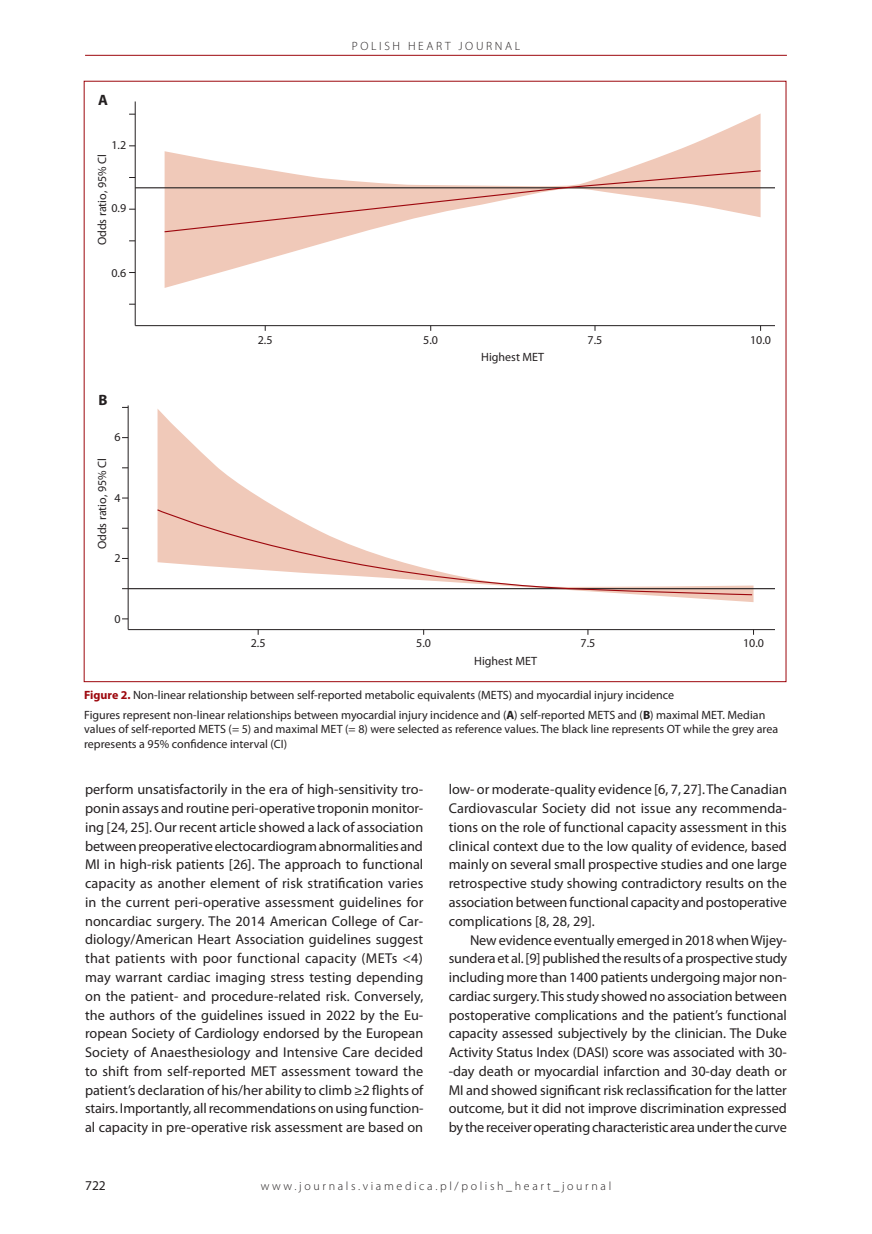
<style>
.page{position:relative;width:872px;height:1234px;background:#fff}
.page>*{position:absolute;margin:0;border:0;box-sizing:border-box;transform-origin:0 0}
.t1{font:700 15px "Myriad Pro";color:#231f20}
.t2{font:14.25px/18.8px "Myriad Pro";letter-spacing:-.01em;color:#231f20;text-align:justify}
.t3{font:13.5px "Myriad Pro";color:#231f20}
.t4{font:12px/19.5px "Myriad Pro";color:#231f20}
.t5{font:300 12px "Myriad Pro";letter-spacing:.22em;color:#231f20}
.s1{font-weight:700;color:#9d070d}
.s2{font-weight:700}
</style>
<div class="page">
<hr style="left:85px;top:55px;width:702px;height:1px;background:#9d070d">
<svg style="left:165px;top:114px;width:595px;height:174px"></svg>
<hr style="left:135px;top:187px;width:639px;height:1px;background:#231f20">
<svg style="left:163px;top:170px;width:599px;height:63px"></svg>
<hr style="left:135px;top:325px;width:639px;height:1px;background:#231f20">
<hr style="left:135px;top:101px;width:1px;height:224px;background:#231f20">
<svg style="left:157px;top:409px;width:596px;height:193px"></svg>
<hr style="left:128px;top:588px;width:646px;height:1px;background:#231f20">
<svg style="left:156px;top:508px;width:597px;height:87px"></svg>
<hr style="left:128px;top:629px;width:646px;height:1px;background:#231f20">
<hr style="left:128px;top:405px;width:1px;height:224px;background:#231f20">
<p class="t1" style="left:98px;top:90px;width:11px">A</p>
<p class="t4" style="left:111px;top:135px;width:16px">1.2</p>
<p class="t4" style="left:92px;top:245px;width:93px;rotate:-90deg">Odds ratio, 95% Cl</p>
<p class="t4" style="left:111px;top:198px;width:16px">0.9</p>
<p class="t4" style="left:111px;top:263px;width:16px">0.6</p>
<p class="t1" style="left:99px;top:390px;width:11px">B</p>
<p class="t4" style="left:114px;top:427px;width:8px">6</p>
<p class="t4" style="left:92px;top:549px;width:93px;rotate:-90deg">Odds ratio, 95% Cl</p>
<p class="t4" style="left:114px;top:488px;width:8px">4</p>
<p class="t4" style="left:114px;top:547px;width:8px">2</p>
<p class="t4" style="left:114px;top:608px;width:8px">0</p>
<p class="t5" style="left:352px;top:39px;width:170px">POLISH HEART JOURNAL</p>
<p class="t4" style="left:258px;top:329px;width:16px">2.5</p>
<p class="t4" style="left:251px;top:633px;width:16px">2.5</p>
<p class="t4" style="left:423px;top:329px;width:16px">5.0</p>
<p class="t4" style="left:587px;top:329px;width:16px">7.5</p>
<p class="t4" style="left:750px;top:329px;width:22px">10.0</p>
<p class="t4" style="left:481px;top:347px;width:64px">Highest MET</p>
<p class="t4" style="left:416px;top:633px;width:16px">5.0</p>
<p class="t4" style="left:580px;top:633px;width:16px">7.5</p>
<p class="t4" style="left:743px;top:633px;width:22px">10.0</p>
<p class="t4" style="left:474px;top:651px;width:64px">Highest MET</p>
<p class="t4" style="left:84px;top:685px;width:682px"><span class="s1">Figure 2.</span> Non-linear relationship between self-reported metabolic equivalents (METS) and myocardial injury incidence<br>Figures represent non-linear relationships between myocardial injury incidence and (<span class="s2">A</span>) self-reported METS and (<span class="s2">B</span>) maximal MET. Median</p>
<p class="t4" style="left:84px;top:721px;width:695px;line-height:14.4px">values of self-reported METS (= 5) and maximal MET (= 8) were selected as reference values. The black line represents OT while the grey area represents a 95% confidence interval (CI)</p>
<p class="t2" style="left:85px;top:779px;width:340px">perform unsatisfactorily in the era of high-sensitivity tro&shy;ponin assays and routine peri-operative troponin monitor&shy;ing [24, 25]. Our recent article showed a lack of association between preoperative electocardiogram abnormalities and MI in high-risk patients [26]. The approach to functional capacity as another element of risk stratification varies in the current peri-operative assessment guidelines for noncardiac surgery. The 2014 American College of Car&shy;diology/American Heart Association guidelines suggest that patients with poor functional capacity (METs &lt;4) may warrant cardiac imaging stress testing depending on the patient- and procedure-related risk. Conversely, the authors of the guidelines issued in 2022 by the Eu&shy;ropean Society of Cardiology endorsed by the European Society of Anaesthesiology and Intensive Care decided to shift from self-reported MET assessment toward the patient’s declaration of his/her ability to climb ≥2 flights of stairs. Importantly, all recommendations on using function&shy;al capacity in pre-operative risk assessment are based on</p>
<p class="t2" style="left:449px;top:779px;width:340px">low- or moderate-quality evidence [6, 7, 27]. The Canadian Cardiovascular Society did not issue any recommenda&shy;tions on the role of functional capacity assessment in this clinical context due to the low quality of evidence, based mainly on several small prospective studies and one large retrospective study showing contradictory results on the association between functional capacity and postoperative complications [8, 28, 29].</p>
<p class="t2" style="left:449px;top:929px;width:340px;text-indent:21px">New evidence eventually emerged in 2018 when Wijey&shy;sundera et al. [9] published the results of a prospective study including more than 1400 patients undergoing major non&shy;cardiac surgery. This study showed no association between postoperative complications and the patient’s functional capacity assessed subjectively by the clinician. The Duke Activity Status Index (DASI) score was associated with 30- -day death or myocardial infarction and 30-day death or MI and showed significant risk reclassification for the latter outcome, but it did not improve discrimination expressed by the receiver operating characteristic area under the curve</p>
<p class="t3" style="left:85px;top:1176px;width:22px">722</p>
<p class="t5" style="left:261px;top:1179px;width:352px">www.journals.viamedica.pl/polish_heart_journal</p>
</div>
